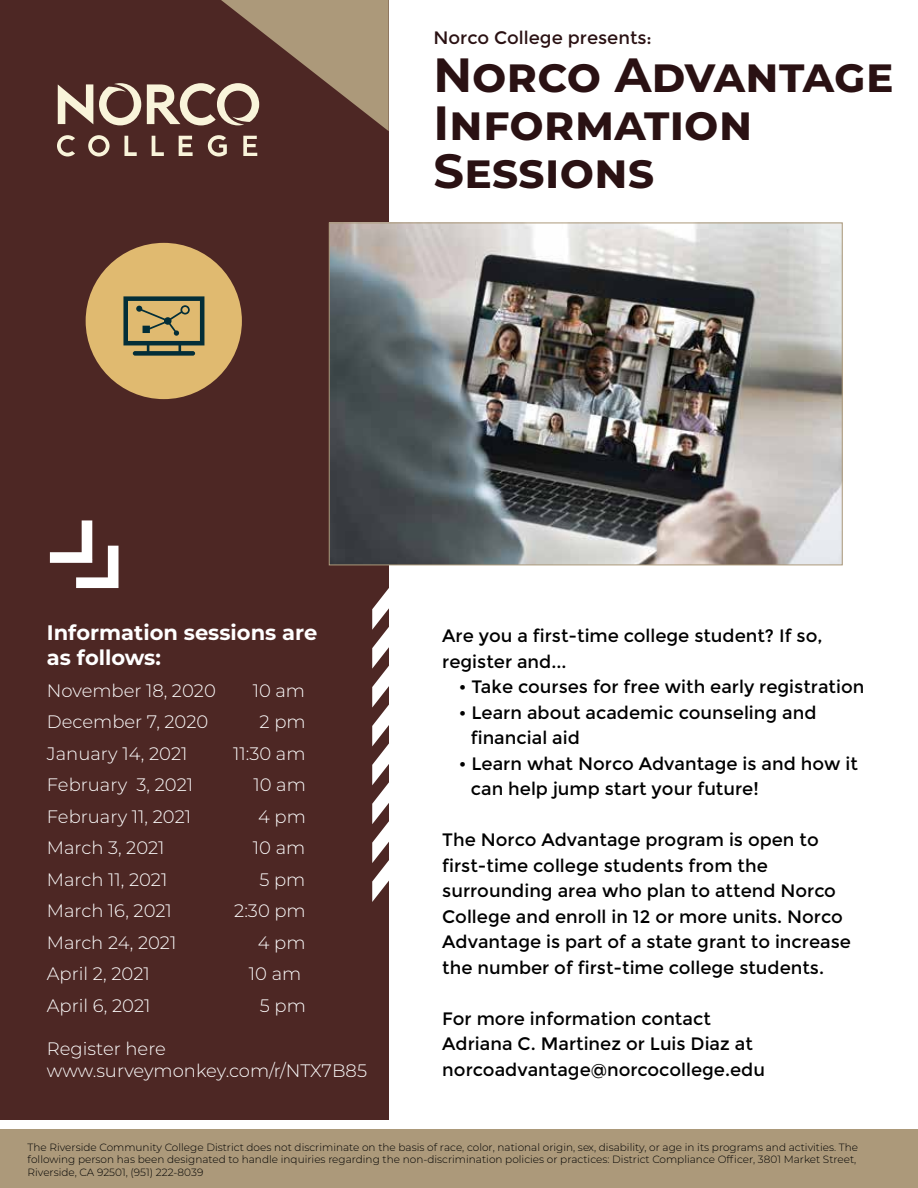
<style>
.page{position:relative;width:918px;height:1188px;background:#fff}
.page>*{position:absolute;margin:0;border:0;box-sizing:border-box;transform-origin:0 0}
.t1{font:700 48px/48px "Montserrat";color:#2a1113}
.t2{font:700 21px/25.2px "Montserrat";color:#fff}
.t3{font:18px/25.5px "Montserrat";color:#000}
.t4{font:300 18px/21.6px "Montserrat";color:#fff}
.t5{font:18px "Montserrat";color:#2a1113}
.t6{font:300 10.5px/12.6px "Montserrat";color:#000}
</style>
<div class="page">
<div style="left:0;top:1130px;width:918px;height:58px;background:#ac997a"></div>
<div style="left:0;top:0;width:389px;height:1119px;background:#4d2724"></div>
<div style="left:86px;top:243px;width:156px;height:156px;background:#e0ba70;border-radius:50%"></div>
<svg style="left:123px;top:296px;width:81px;height:60px"></svg>
<svg style="left:50px;top:520px;width:69px;height:68px"></svg>
<svg style="left:372px;top:588px;width:17px;height:314px"></svg>
<svg style="left:58px;top:84px;width:35px;height:40px"></svg>
<svg style="left:99px;top:83px;width:42px;height:42px"></svg>
<svg style="left:88px;top:135px;width:22px;height:21px"></svg>
<svg style="left:124px;top:136px;width:13px;height:20px"></svg>
<svg style="left:57px;top:135px;width:18px;height:21px"></svg>
<svg style="left:147px;top:0;width:242px;height:156px"></svg>
<img style="left:331px;top:225px;width:510px;height:338px">
<p class="t5" style="left:434px;top:28px;width:220px">Norco College presents:</p>
<h1 class="t1" style="left:434px;top:49px;width:462px">Norco Advantage<br>Information<br>Sessions</h1>
<p class="t2" style="left:47px;top:619px;width:272px">Information sessions are as follows:</p>
<p class="t4" style="left:47px;top:679px;width:170px">November 18, 2020</p>
<p class="t4" style="left:253px;top:679px;width:54px">10 am</p>
<p class="t4" style="left:47px;top:711px;width:163px">December 7, 2020</p>
<p class="t4" style="left:260px;top:711px;width:48px">2 pm</p>
<p class="t4" style="left:47px;top:742px;width:142px">January 14, 2021</p>
<p class="t4" style="left:233px;top:742px;width:74px">11:30 am</p>
<p class="t4" style="left:47px;top:774px;width:148px">February 3, 2021</p>
<p class="t4" style="left:253px;top:774px;width:54px">10 am</p>
<p class="t4" style="left:47px;top:805px;width:146px">February 11, 2021</p>
<p class="t4" style="left:258px;top:805px;width:49px">4 pm</p>
<p class="t4" style="left:47px;top:837px;width:119px">March 3, 2021</p>
<p class="t4" style="left:253px;top:837px;width:54px">10 am</p>
<p class="t4" style="left:47px;top:868px;width:122px">March 11, 2021</p>
<p class="t4" style="left:260px;top:868px;width:47px">5 pm</p>
<p class="t4" style="left:47px;top:900px;width:127px">March 16, 2021</p>
<p class="t4" style="left:234px;top:900px;width:73px">2:30 pm</p>
<p class="t4" style="left:47px;top:931px;width:131px">March 24, 2021</p>
<p class="t4" style="left:258px;top:931px;width:49px">4 pm</p>
<p class="t4" style="left:47px;top:963px;width:104px">April 2, 2021</p>
<p class="t4" style="left:249px;top:963px;width:54px">10 am</p>
<p class="t4" style="left:47px;top:994px;width:105px">April 6, 2021</p>
<p class="t4" style="left:260px;top:994px;width:47px">5 pm</p>
<p class="t4" style="left:47px;top:1037px;width:322px">Register here www.surveymonkey.com/r/NTX7B85</p>
<p class="t3" style="left:442px;top:623px;width:382px">Are you a first-time college student? If so, register and...</p>
<p class="t3" style="left:459px;top:674px;width:407px">• Take courses for free with early registration</p>
<p class="t3" style="left:471px;top:700px;width:347px;text-indent:-12px">• Learn about academic counseling and financial aid</p>
<p class="t3" style="left:471px;top:751px;width:389px;text-indent:-12px">• Learn what Norco Advantage is and how it can help jump start your future!</p>
<p class="t3" style="left:442px;top:827px;width:410px">The Norco Advantage program is open to first-time college students from the surrounding area who plan to attend Norco College and enroll in 12 or more units. Norco Advantage is part of a state grant to increase the number of first-time college students.</p>
<p class="t3" style="left:442px;top:1006px;width:324px">For more information contact<br>Adriana C. Martinez or Luis Diaz at norcoadvantage@norcocollege.edu</p>
<p class="t6" style="left:28px;top:1140px;width:832px">The Riverside Community College District does not discriminate on the basis of race, color, national origin, sex, disability, or age in its programs and activities. The following person has been designated to handle inquiries regarding the non-discrimination policies or practices: District Compliance Officer, 3801 Market Street,<br>Riverside, CA 92501, (951) 222-8039</p>
</div>
